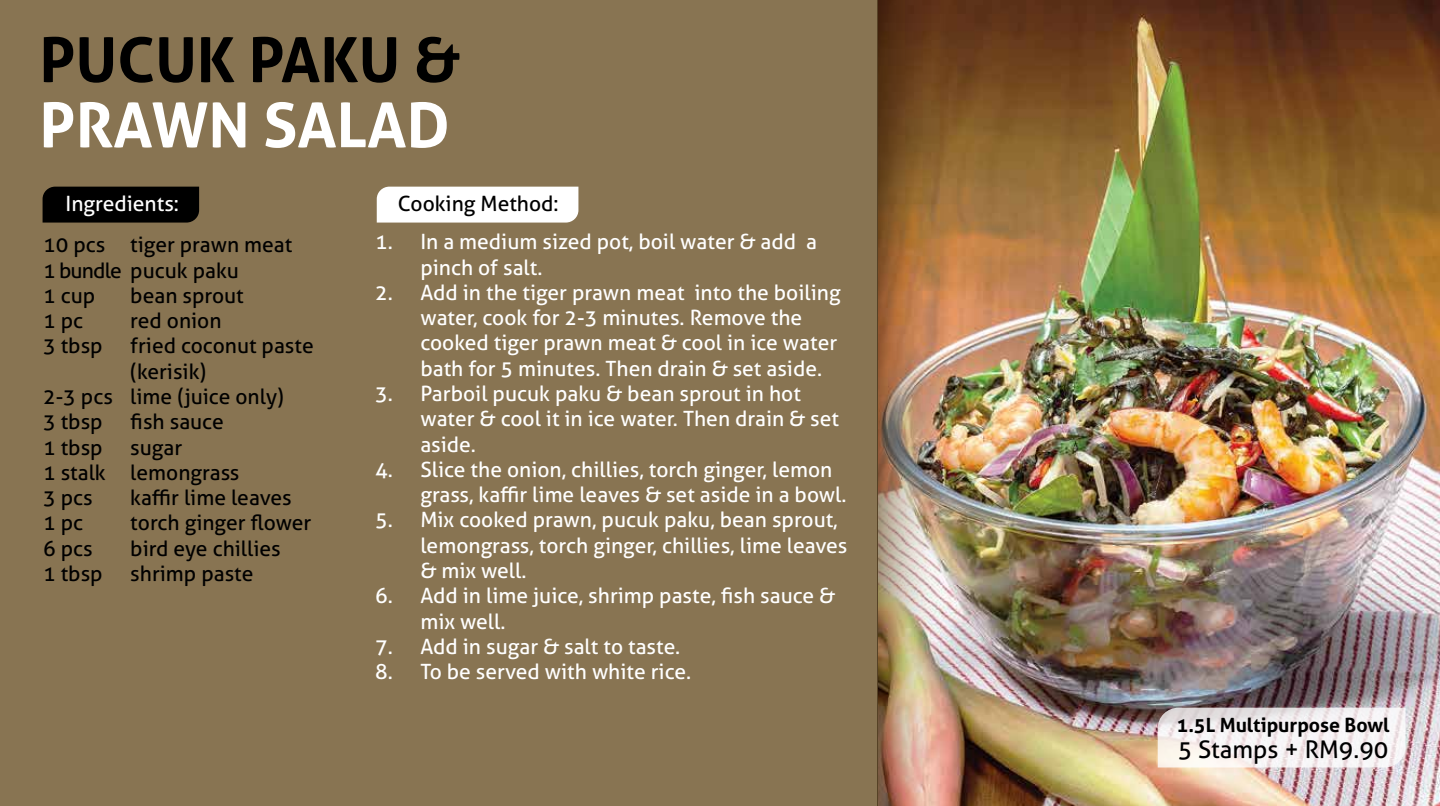
<style>
.page{position:relative;width:1440px;height:806px;background:#fff}
.page>*{position:absolute;margin:0;border:0;box-sizing:border-box;transform-origin:0 0}
.t1{font:700 61.8px "Aller";color:#000}
.t2{font:700 61.8px "Aller";color:#fff}
.t3{font:24.3px "Aller";color:#000}
.t4{font:21px/25.2px "Aller";color:#fff}
.t5{font:21px/25.2px "Aller";color:#000}
.t6{font:700 19.65px "Aller";color:#000}
</style>
<div class="page">
<img style="left:944px;top:0;width:496px;height:806px">
<div style="left:0;top:0;width:878px;height:806px;background:#887452"></div>
<img style="left:877px;top:0;width:67px;height:806px">
<svg style="left:1158px;top:707px;width:247px;height:60px"></svg>
<div style="left:43px;top:187px;width:156px;height:35px;background:#000"></div>
<div style="left:377px;top:187px;width:201px;height:35px;background:#fff"></div>
<h1 class="t1" style="left:39px;top:22px;width:423px">PUCUK PAKU &amp;</h1>
<h1 class="t2" style="left:39px;top:87px;width:412px">PRAWN SALAD</h1>
<p class="t4" style="left:66px;top:191px;width:115px">Ingredients:</p>
<p class="t5" style="left:43px;top:232px;width:251px">10 pcs tiger prawn meat<br>1 bundle pucuk paku<br>1 cup</p>
<p class="t5" style="left:130px;top:283px;width:115px">bean sprout</p>
<p class="t5" style="left:43px;top:308px;width:42px">1 pc</p>
<p class="t5" style="left:130px;top:308px;width:93px">red onion</p>
<p class="t5" style="left:43px;top:333px;width:61px">3 tbsp</p>
<p class="t5" style="left:130px;top:333px;width:185px">fried coconut paste</p>
<p class="t5" style="left:130px;top:358px;width:77px">(kerisik)</p>
<p class="t5" style="left:43px;top:384px;width:242px">2-3 pcs lime (juice only)</p>
<p class="t5" style="left:43px;top:409px;width:61px">3 tbsp</p>
<p class="t5" style="left:130px;top:409px;width:95px">fish sauce</p>
<p class="t5" style="left:43px;top:434px;width:61px">1 tbsp</p>
<p class="t5" style="left:43px;top:434px;width:198px;text-indent:87px">sugar<br>1 stalk lemongrass<br>3 pcs</p>
<p class="t5" style="left:130px;top:485px;width:163px">kaffir lime leaves</p>
<p class="t5" style="left:43px;top:510px;width:42px">1 pc</p>
<p class="t5" style="left:130px;top:510px;width:182px">torch ginger flower</p>
<p class="t5" style="left:43px;top:535px;width:51px">6 pcs</p>
<p class="t5" style="left:130px;top:535px;width:152px">bird eye chillies</p>
<p class="t5" style="left:43px;top:561px;width:61px">1 tbsp</p>
<p class="t5" style="left:130px;top:561px;width:125px">shrimp paste</p>
<p class="t5" style="left:398px;top:191px;width:162px">Cooking Method:</p>
<p class="t4" style="left:420px;top:229px;width:398px;text-indent:-45px">1. In a medium sized pot, boil water &amp; add a pinch of salt.</p>
<p class="t4" style="left:420px;top:280px;width:422px;text-indent:-45px">2. Add in the tiger prawn meat into the boiling water, cook for 2-3 minutes. Remove the cooked tiger prawn meat &amp; cool in ice water bath for 5 minutes. Then drain &amp; set aside.</p>
<p class="t4" style="left:420px;top:381px;width:420px;text-indent:-45px">3. Parboil pucuk paku &amp; bean sprout in hot water &amp; cool it in ice water. Then drain &amp; set aside.</p>
<p class="t4" style="left:420px;top:457px;width:428px;text-indent:-45px">4. Slice the onion, chillies, torch ginger, lemon grass, kaffir lime leaves &amp; set aside in a bowl.</p>
<p class="t4" style="left:420px;top:507px;width:429px;text-indent:-45px">5. Mix cooked prawn, pucuk paku, bean sprout, lemongrass, torch ginger, chillies, lime leaves &amp; mix well.</p>
<p class="t4" style="left:420px;top:583px;width:416px;text-indent:-45px">6. Add in lime juice, shrimp paste, fish sauce &amp; mix well.</p>
<p class="t4" style="left:375px;top:633px;width:307px">7. Add in sugar &amp; salt to taste.</p>
<p class="t4" style="left:375px;top:659px;width:317px">8. To be served with white rice.</p>
<p class="t6" style="left:1177px;top:712px;width:215px">1.5L Multipurpose Bowl</p>
<p class="t3" style="left:1178px;top:734px;width:212px">5 Stamps + RM9.90</p>
</div>
